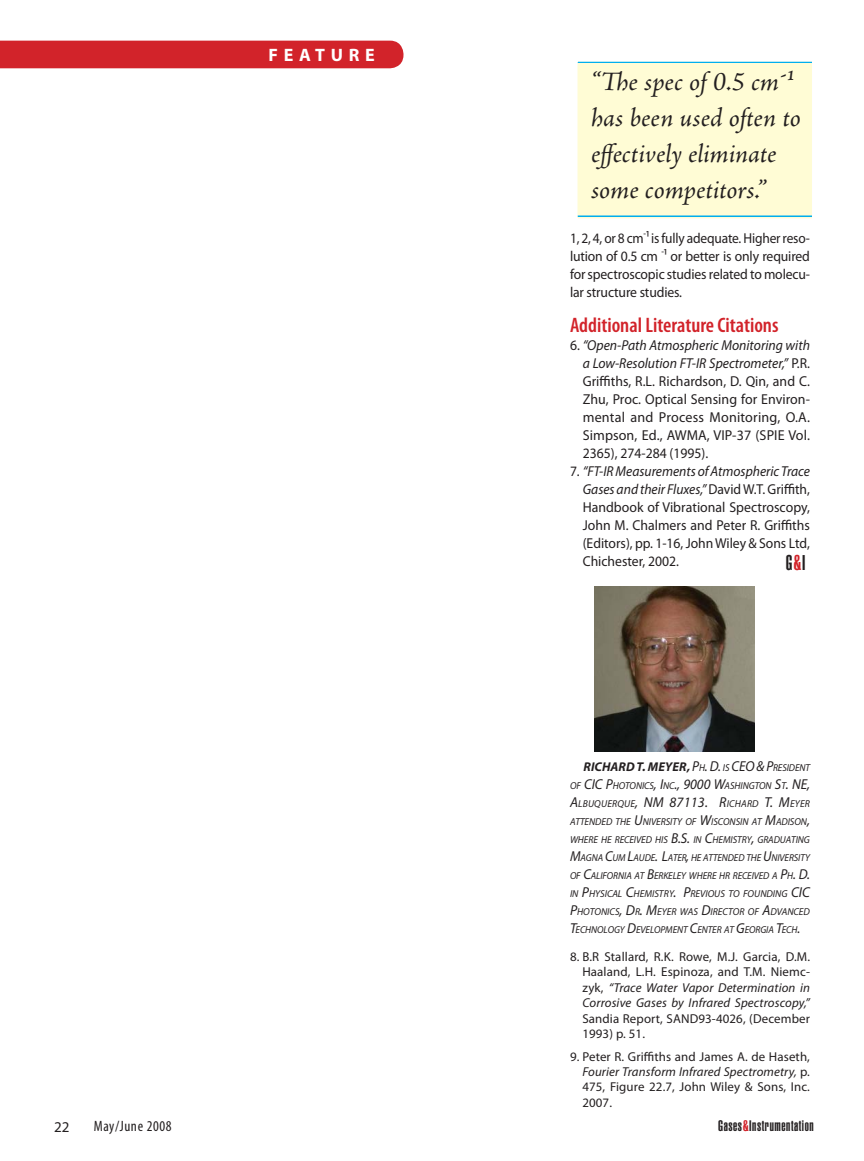
<style>
.page{position:relative;width:864px;height:1161px;background:#fff}
.page>*{position:absolute;margin:0;border:0;box-sizing:border-box;transform-origin:0 0}
.t1{font:italic 27px/36px "Adobe Jenson Pro";color:#231f20}
.t2{font:600 condensed 21px "Myriad Pro";color:#d2232a}
.t3{font:21px "Helvetica LT Std Ultra Comp";color:#231f20;scale:.95 1}
.t4{font:700 18px "Myriad Pro";letter-spacing:.32em;color:#fff}
.t5{font:15px "Helvetica LT Std Ultra Comp";letter-spacing:.04em;color:#231f20}
.t6{font:condensed 15px "Myriad Pro";letter-spacing:.04em;color:#231f20}
.t7{font:15px "Myriad Pro";color:#231f20}
.t8{font:14.4px/18px "Myriad Pro";color:#231f20;text-align:justify;scale:.95 1}
.t9{font:14.4px/18px "Myriad Pro";color:#231f20;text-align:justify;scale:.94 1}
.t10{font:14.4px/18px "Myriad Pro";color:#231f20;text-align:justify;scale:.93 1}
.t11{font:12.9px/15.5px "Myriad Pro";letter-spacing:.01em;color:#231f20;text-align:justify}
.t12{font:italic 700 12.75px "Myriad Pro";letter-spacing:.005em;color:#231f20}
.t13{font:italic 10.05px/18px "Myriad Pro";letter-spacing:-.005em;color:#231f20;text-align:justify;scale:.96 1}
.s1{font-style:italic}
.s2{color:#d2232a}
.s3{font-weight:400;font-size:14.4px}
.s4{font-weight:400;font-size:10.05px}
.s5{font-size:14.4px}
</style>
<div class="page">
<div style="left:0;top:41px;width:404px;height:27px;background:#d2232a"></div>
<div style="left:574px;top:58px;width:242px;height:164px;background:#fffcd5"></div>
<hr style="left:578px;top:215px;width:234px;height:2px;background:#00aeef">
<div style="left:570px;top:54px;width:250px;height:172px;border:8px solid #fff"></div>
<img style="left:594px;top:586px;width:160px;height:166px">
<h3 class="t4" style="left:268px;top:48px;width:108px">FEATURE</h3>
<h1 class="t1" style="left:591px;top:66px;width:211px">“The spec of 0.5 cm-¹ has been used often to effectively eliminate some competitors.”</h1>
<h3 class="t10" style="left:570px;top:231px;width:260px">1, 2, 4, or 8 cm-¹ is fully adequate. Higher reso&shy;lution of 0.5 cm -¹ or better is only required for spectroscopic studies related to molecu&shy;lar structure studies.</h3>
<h2 class="t2" style="left:570px;top:317px;width:210px">Additional Literature Citations</h2>
<p class="t8" style="left:583px;top:338px;width:241px;text-indent:-13px">6. <span class="s1">“Open-Path Atmospheric Monitoring with a Low-Resolution FT-IR Spectrometer,”</span> P.R.<br>Griffiths, R.L. Richardson, D. Qin, and C.<br>Zhu, Proc. Optical Sensing for Environ&shy;mental and Process Monitoring, O.A.<br>Simpson, Ed., AWMA, VIP-37 (SPIE Vol.<br>2365), 274-284 (1995).</p>
<h3 class="t9" style="left:583px;top:464px;width:243px;text-indent:-13px">7. <span class="s1">“FT-IR Measurements of Atmospheric Trace Gases and their Fluxes,”</span> David W.T. Griffith, Handbook of Vibrational Spectroscopy, John M. Chalmers and Peter R. Griffiths (Editors), pp. 1-16, John Wiley &amp; Sons Ltd, Chichester, 2002.</h3>
<h2 class="t3" style="left:786px;top:556px;width:22px">G<span class="s2">&amp;</span>I</h2>
<p class="t12" style="left:584px;top:762px;width:228px">RICHARD T. MEYER, <span class="s3">P</span><span class="s4">H</span><span class="s3">. D.</span> <span class="s4">IS</span> <span class="s3">CEO &amp; P</span><span class="s4">RESIDENT</span></p>
<p class="t13" style="left:570px;top:777px;width:252px">OF <span class="s5">CIC P</span>HOTONICS<span class="s5">, I</span>NC<span class="s5">., 9000 W</span>ASHINGTON <span class="s5">S</span>T<span class="s5">. NE, A</span>LBUQUERQUE<span class="s5">, NM 87113. R</span>ICHARD <span class="s5">T. M</span>EYER ATTENDED THE <span class="s5">U</span>NIVERSITY OF <span class="s5">W</span>ISCONSIN AT <span class="s5">M</span>ADISON<span class="s5">, </span>WHERE HE RECEIVED HIS <span class="s5">B.S.</span> IN <span class="s5">C</span>HEMISTRY<span class="s5">,</span> GRADUATING <span class="s5">M</span>AGNA <span class="s5">C</span>UM <span class="s5">L</span>AUDE<span class="s5">. L</span>ATER<span class="s5">,</span> HE ATTENDED THE <span class="s5">U</span>NIVERSITY OF <span class="s5">C</span>ALIFORNIA AT <span class="s5">B</span>ERKELEY WHERE HR RECEIVED A <span class="s5">P</span>H<span class="s5">. D.<br></span>IN <span class="s5">P</span>HYSICAL <span class="s5">C</span>HEMISTRY<span class="s5">. P</span>REVIOUS TO FOUNDING <span class="s5">CIC P</span>HOTONICS<span class="s5">, D</span>R<span class="s5">. M</span>EYER WAS <span class="s5">D</span>IRECTOR OF <span class="s5">A</span>DVANCED <span class="s5">T</span>ECHNOLOGY <span class="s5">D</span>EVELOPMENT <span class="s5">C</span>ENTER AT <span class="s5">G</span>EORGIA <span class="s5">T</span>ECH<span class="s5">.</span></p>
<p class="t11" style="left:582px;top:950px;width:229px;text-indent:-12px">8. B.R Stallard, R.K. Rowe, M.J. Garcia, D.M.<br>Haaland, L.H. Espinoza, and T.M. Niemc&shy;zyk, <span class="s1">“Trace Water Vapor Determination in Corrosive Gases by Infrared Spectroscopy,”</span></p>
<p class="t11" style="left:582px;top:1012px;width:229px">Sandia Report, SAND93-4026, (December<br>1993) p. 51.</p>
<p class="t11" style="left:582px;top:1050px;width:229px;text-indent:-12px">9. Peter R. Griffiths and James A. de Haseth, <span class="s1">Fourier Transform Infrared Spectrometry,</span> p.<br>475, Figure 22.7, John Wiley &amp; Sons, Inc.<br>2007.</p>
<h3 class="t7" style="left:54px;top:1121px;width:17px">22</h3>
<h3 class="t6" style="left:94px;top:1121px;width:79px">May/June 2008</h3>
<h3 class="t5" style="left:718px;top:1121px;width:97px">Gases<span class="s2">&amp;</span>Instrumentation</h3>
</div>
